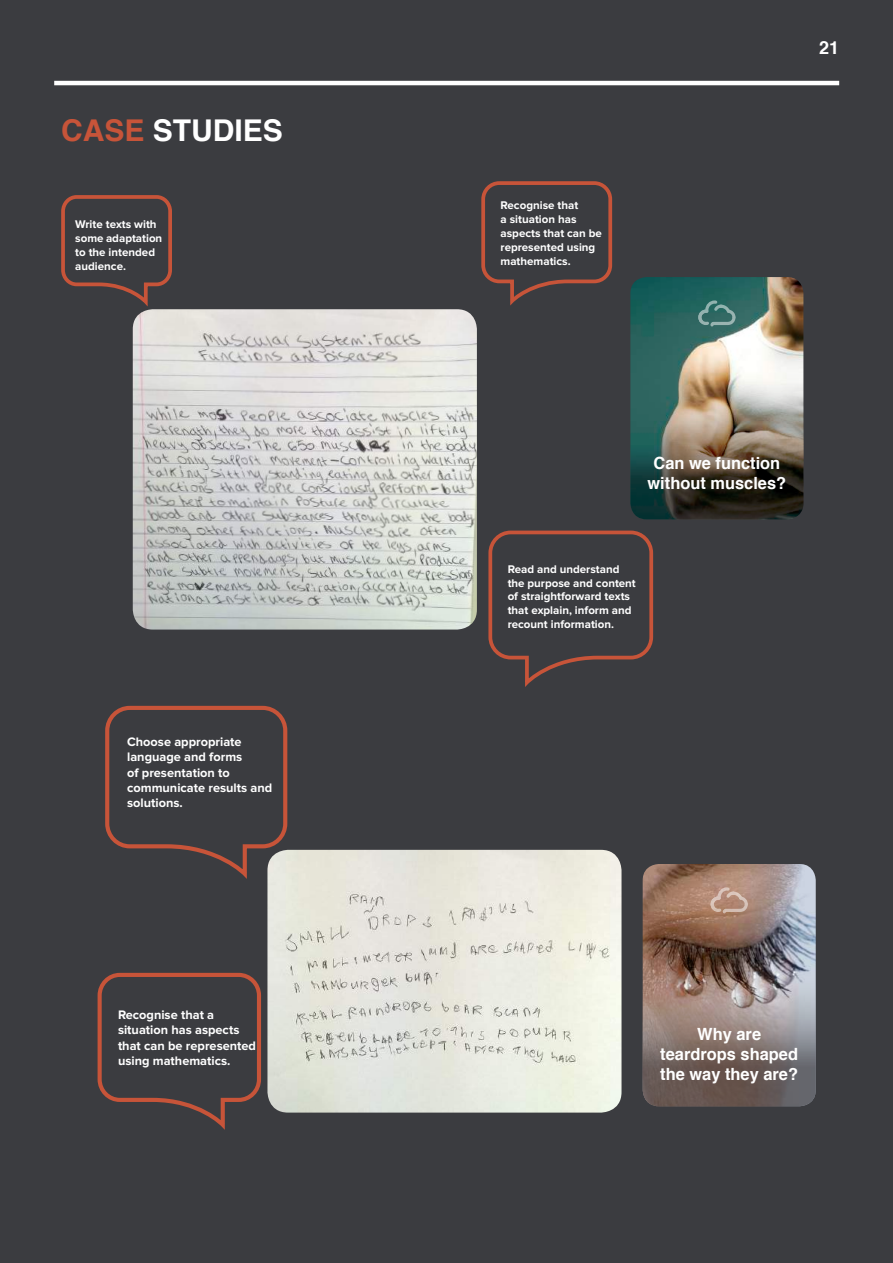
<style>
.page{position:relative;width:893px;height:1263px;background:#3b3c40}
.page>*{position:absolute;margin:0;border:0;box-sizing:border-box;transform-origin:0 0}
.t1{font:700 30px "Helvetica";color:#fff}
.t2{font:700 18px "Helvetica";color:#fff}
.t3{font:700 16.8px/20.2px "Helvetica";color:#fff;text-align:center}
.t4{font:700 12.75px/15.3px "Proxima Nova";color:#fff}
.t5{font:700 11.55px/13.8px "Proxima Nova";color:#fff}
.s1{color:#c75439}
</style>
<div class="page">
<hr style="left:54px;top:81px;width:785px;height:4px;background:#fff">
<img style="left:133px;top:309px;width:344px;height:320px">
<svg style="left:481px;top:181px;width:132px;height:124px"></svg>
<svg style="left:488px;top:530px;width:166px;height:156px"></svg>
<svg style="left:61px;top:195px;width:111px;height:110px"></svg>
<img style="left:267px;top:850px;width:354px;height:262px">
<svg style="left:105px;top:705px;width:184px;height:173px"></svg>
<svg style="left:97px;top:972px;width:164px;height:157px"></svg>
<img style="left:630px;top:277px;width:173px;height:93px">
<svg style="left:698px;top:300px;width:37px;height:27px"></svg>
<img style="left:630px;top:370px;width:173px;height:149px">
<img style="left:643px;top:864px;width:173px;height:93px">
<svg style="left:711px;top:887px;width:37px;height:26px"></svg>
<svg style="left:643px;top:957px;width:173px;height:149px;background:#857672"></svg>
<h1 class="t1" style="left:61px;top:106px;width:223px"><span class="s1">CASE</span> STUDIES</h1>
<p class="t5" style="left:75px;top:218px;width:89px">Write texts with some adaptation to the intended audience.</p>
<p class="t4" style="left:127px;top:734px;width:147px">Choose appropriate language and forms<br>of presentation to communicate results and solutions.</p>
<p class="t4" style="left:118px;top:1007px;width:140px">Recognise that a situation has aspects that can be represented using mathematics.</p>
<p class="t5" style="left:500px;top:199px;width:103px">Recognise that<br>a situation has aspects that can be represented using mathematics.</p>
<h2 class="t2" style="left:819px;top:33px;width:22px">21</h2>
<h3 class="t3" style="left:647px;top:453px;width:140px">Can we function without muscles?</h3>
<p class="t5" style="left:508px;top:562px;width:130px">Read and understand the purpose and content of straightforward texts that explain, inform and recount information.</p>
<h3 class="t3" style="left:660px;top:1024px;width:139px">Why are teardrops shaped the way they are?</h3>
</div>
